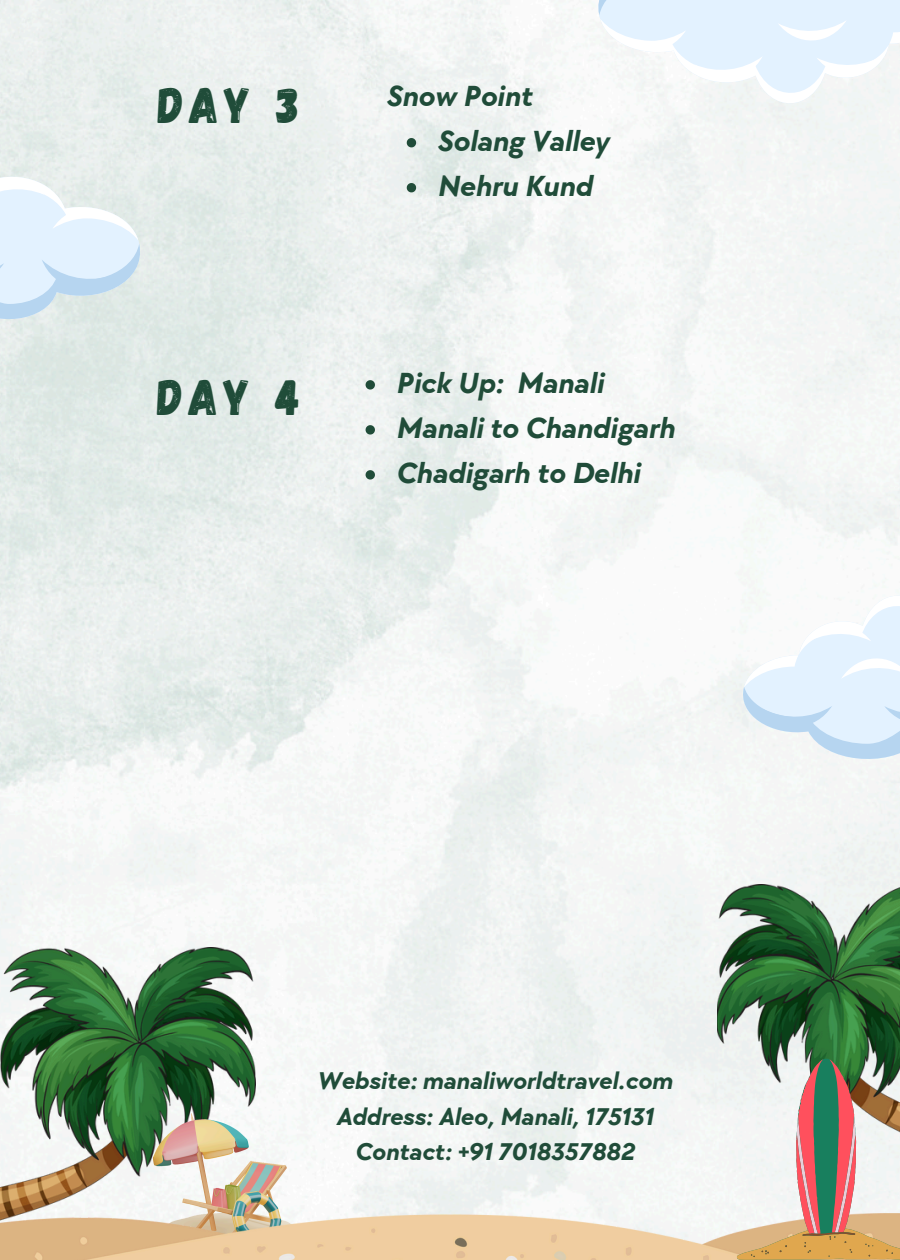
<style>
.page{position:relative;width:900px;height:1260px;background:#fff}
.page>*{position:absolute;margin:0;border:0;box-sizing:border-box;transform-origin:0 0}
.t1{font:50px "Gagalin";letter-spacing:.1em;color:#204c39}
.t2{font:italic 700 30px "TT Chocolates";color:#204c39}
.t3{font:italic 700 25px "TT Chocolates";color:#204c39}
</style>
<div class="page">
<img style="left:0;top:0;width:900px;height:1214px">
<img style="left:0;top:947px;width:256px;height:267px">
<img style="left:717px;top:885px;width:183px;height:329px">
<img style="left:153px;top:1113px;width:152px;height:101px">
<img style="left:0;top:1214px;width:737px;height:46px">
<svg style="left:737px;top:1058px;width:163px;height:202px"></svg>
<svg style="left:736px;top:585px;width:164px;height:184px"></svg>
<svg style="left:591px;top:0;width:309px;height:114px"></svg>
<svg style="left:0;top:146px;width:147px;height:183px"></svg>
<svg style="left:407px;top:138px;width:9px;height:9px"></svg>
<svg style="left:407px;top:183px;width:9px;height:9px"></svg>
<svg style="left:366px;top:380px;width:9px;height:10px"></svg>
<svg style="left:366px;top:425px;width:9px;height:10px"></svg>
<svg style="left:366px;top:470px;width:9px;height:10px"></svg>
<p class="t1" style="left:158px;top:73px;width:143px">DAY 3</p>
<p class="t2" style="left:386px;top:79px;width:148px">Snow Point</p>
<p class="t2" style="left:437px;top:124px;width:173px">Solang Valley</p>
<p class="t2" style="left:437px;top:169px;width:157px">Nehru Kund</p>
<p class="t1" style="left:157px;top:364px;width:145px">DAY 4</p>
<p class="t2" style="left:396px;top:366px;width:209px">Pick Up: Manali</p>
<p class="t2" style="left:396px;top:411px;width:280px">Manali to Chandigarh</p>
<p class="t2" style="left:396px;top:456px;width:246px">Chadigarh to Delhi</p>
<h2 class="t3" style="left:317px;top:1066px;width:357px">Website: manaliworldtravel.com</h2>
<p class="t3" style="left:336px;top:1102px;width:319px">Address: Aleo, Manali, 175131</p>
<p class="t3" style="left:355px;top:1138px;width:281px">Contact: +91 7018357882</p>
</div>
